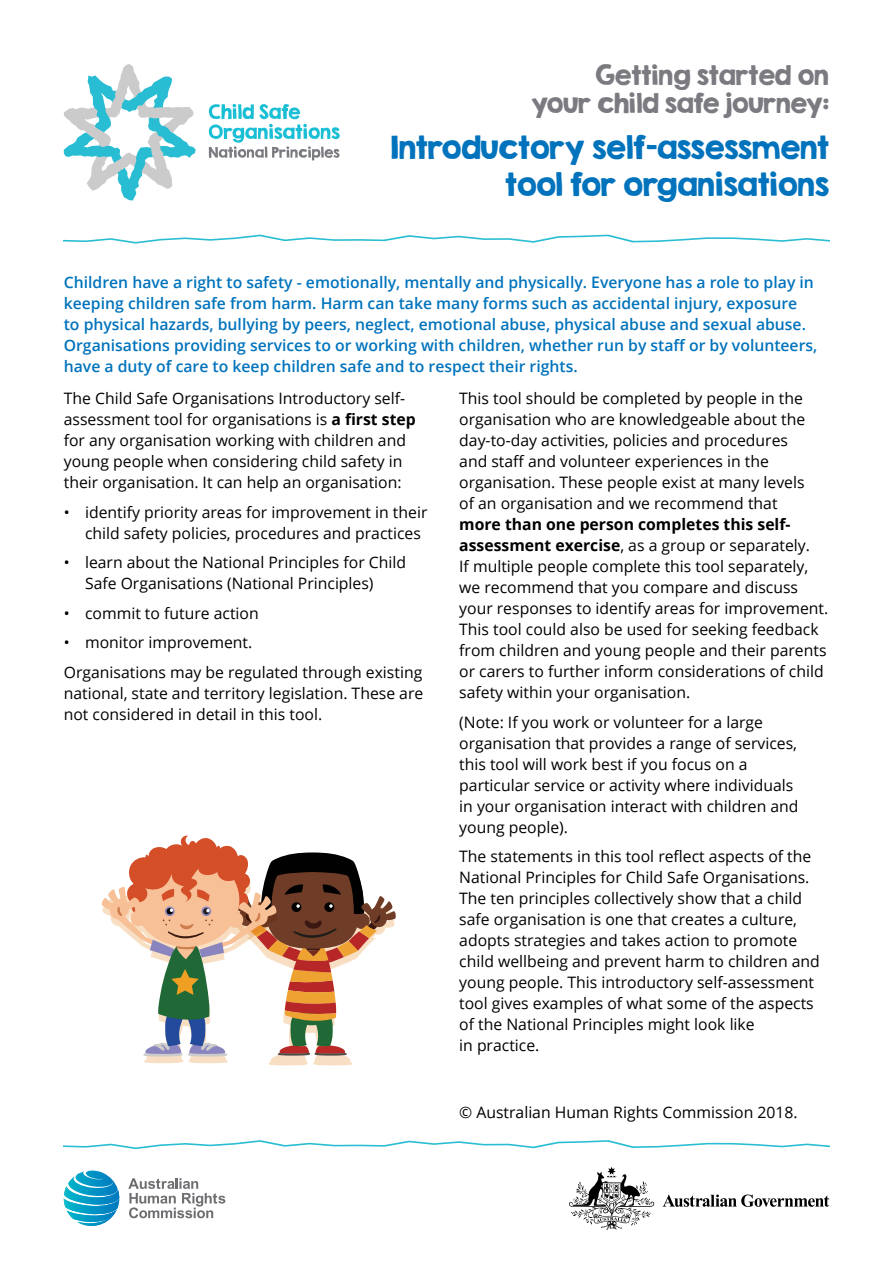
<style>
.page{position:relative;width:893px;height:1263px;background:#fff}
.page>*{position:absolute;margin:0;border:0;box-sizing:border-box;transform-origin:0 0}
.Text_-_principle{font:28.5px "KG Second Chances Solid";letter-spacing:-.01em;color:#0073bc}
.Text_-_principle-2{font:24px/28.5px "KG Second Chances Solid";letter-spacing:-.01em;color:#7b7a80;text-align:right}
.t1{font:15.75px/21px "Open Sans";color:#000}
.Normal_-_span_2_colu{font:600 15.75px/21px "Open Sans";color:#0073bc}
.s1{font-weight:700}
</style>
<div class="page">
<svg style="left:64px;top:64px;width:132px;height:136px"></svg>
<svg style="left:209px;top:104px;width:131px;height:56px"></svg>
<svg style="left:64px;top:234px;width:765px;height:10px"></svg>
<svg style="left:102px;top:836px;width:294px;height:229px"></svg>
<svg style="left:64px;top:1140px;width:765px;height:10px"></svg>
<svg style="left:64px;top:1170px;width:55px;height:56px"></svg>
<svg style="left:128px;top:1178px;width:97px;height:40px"></svg>
<svg style="left:569px;top:1167px;width:85px;height:63px"></svg>
<svg style="left:662px;top:1194px;width:167px;height:13px"></svg>
<h1 class="Text_-_principle-2" style="left:531px;top:60px;width:300px">Getting started on your child safe journey:</h1>
<h1 class="Text_-_principle" style="left:391px;top:129px;width:440px">Introductory self-assessment</h1>
<h1 class="Text_-_principle" style="left:505px;top:167px;width:325px">tool for organisations</h1>
<p class="Normal_-_span_2_colu" style="left:64px;top:272px;width:755px">Children have a right to safety - emotionally, mentally and physically. Everyone has a role to play in keeping children safe from harm. Harm can take many forms such as accidental injury, exposure<br>to physical hazards, bullying by peers, neglect, emotional abuse, physical abuse and sexual abuse.<br>Organisations providing services to or working with children, whether run by staff or by volunteers, have a duty of care to keep children safe and to respect their rights.</p>
<p class="t1" style="left:64px;top:387px;width:354px">The Child Safe Organisations Introductory self&shy;assessment tool for organisations is <span class="s1">a first step </span>for any organisation working with children and young people when considering child safety in their organisation. It can help an organisation:</p>
<p class="t1" style="left:85px;top:501px;width:344px;text-indent:-21px">• identify priority areas for improvement in their child safety policies, procedures and practices</p>
<p class="t1" style="left:85px;top:551px;width:323px;text-indent:-21px">• learn about the National Principles for Child<br>Safe Organisations (National Principles)</p>
<p class="t1" style="left:64px;top:602px;width:196px">• commit to future action</p>
<p class="t1" style="left:64px;top:631px;width:190px">• monitor improvement.</p>
<p class="t1" style="left:64px;top:661px;width:361px;text-align:justify">Organisations may be regulated through existing national, state and territory legislation. These are not considered in detail in this tool.</p>
<p class="t1" style="left:459px;top:387px;width:371px">This tool should be completed by people in the organisation who are knowledgeable about the day-to-day activities, policies and procedures<br>and staff and volunteer experiences in the organisation. These people exist at many levels<br>of an organisation and we recommend that<br><span class="s1">more than one person completes this self&shy;assessment exercise</span>, as a group or separately.<br>If multiple people complete this tool separately, we recommend that you compare and discuss your responses to identify areas for improvement.<br>This tool could also be used for seeking feedback from children and young people and their parents or carers to further inform considerations of child safety within your organisation.</p>
<p class="t1" style="left:459px;top:711px;width:341px">(Note: If you work or volunteer for a large organisation that provides a range of services, this tool will work best if you focus on a particular service or activity where individuals in your organisation interact with children and young people).</p>
<p class="t1" style="left:459px;top:845px;width:362px">The statements in this tool reflect aspects of the National Principles for Child Safe Organisations.<br>The ten principles collectively show that a child safe organisation is one that creates a culture, adopts strategies and takes action to promote child wellbeing and prevent harm to children and young people. This introductory self-assessment tool gives examples of what some of the aspects of the National Principles might look like<br>in practice.</p>
<p class="t1" style="left:459px;top:1101px;width:340px">© Australian Human Rights Commission 2018.</p>
</div>
